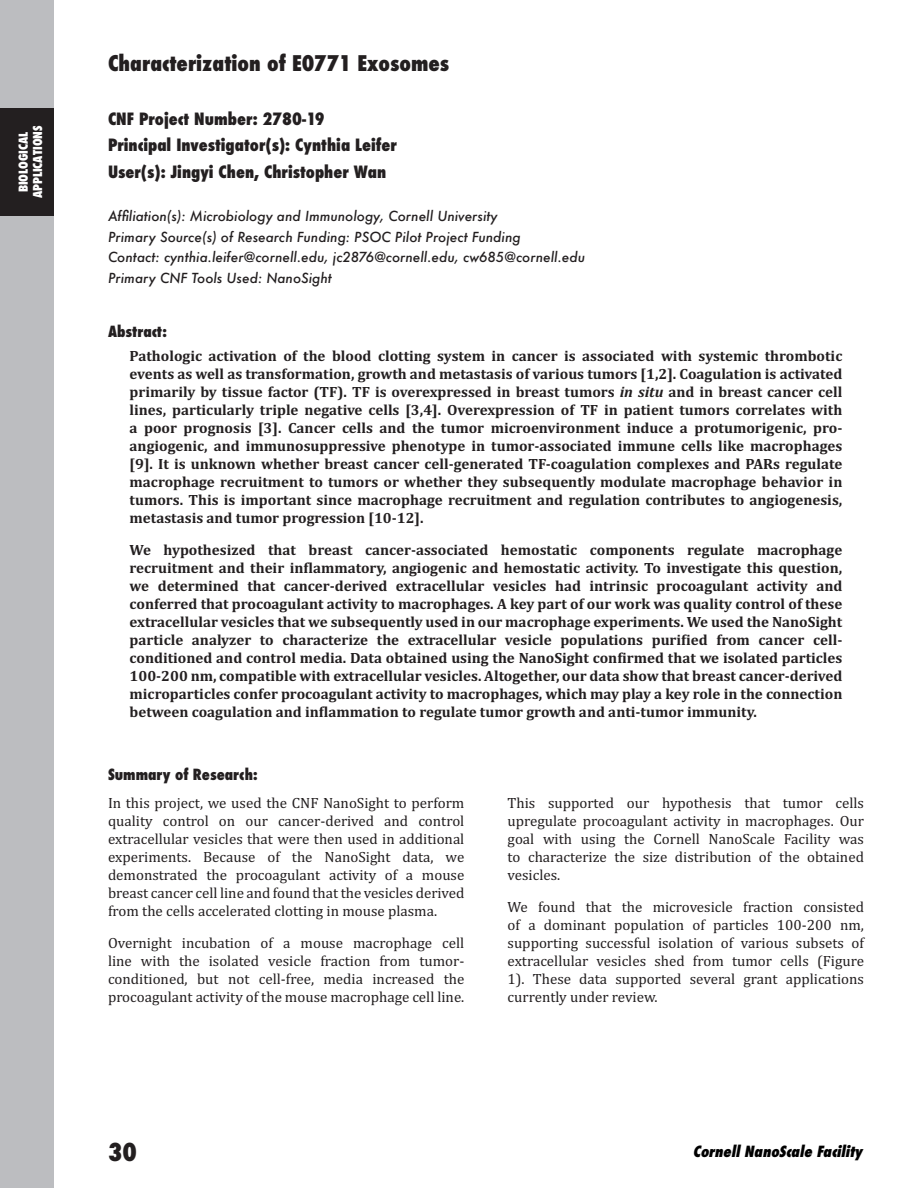
<style>
.page{position:relative;width:918px;height:1188px;background:#fff}
.page>*{position:absolute;margin:0;border:0;box-sizing:border-box;transform-origin:0 0}
.t1{font:800 condensed 24px "Futura";color:#231f20}
.Project_Title{font:800 condensed 21px "Futura";color:#231f20}
.Project___PI_Users{font:800 condensed 16.5px "Futura";color:#231f20}
.Abstract_Text{font:700 15px/18px "Cambria";color:#231f20;text-align:justify}
.t2{font:15px/18px "Cambria";color:#231f20;text-align:justify}
.Body_Header{font:800 condensed 15px "Futura";color:#231f20}
.t3{font:italic 800 condensed 15px "Futura";color:#000}
.Project_Info{font:italic 500 13.5px "Futura";color:#231f20}
.Affiliation{font:italic 500 13.5px "Futura";color:#231f20}
.t4{font:800 condensed 12px/14.4px "Futura";color:#fff;text-align:center}
.s1{font-style:italic}
</style>
<div class="page">
<div style="left:0;top:0;width:54px;height:1188px;background:#bcbdc0"></div>
<div style="left:0;top:108px;width:54px;height:108px;background:#231f20"></div>
<p class="t4" style="left:16px;top:198px;width:74px;rotate:-90deg">BIOLOGICAL<br>APPLICATIONS</p>
<p class="Project_Title" style="left:108px;top:49px;width:343px">Characterization of E0771 Exosomes</p>
<p class="Project___PI_Users" style="left:108px;top:108px;width:218px">CNF Project Number: 2780-19</p>
<p class="Project___PI_Users" style="left:108px;top:134px;width:290px">Principal Investigator(s): Cynthia Leifer</p>
<p class="Project___PI_Users" style="left:108px;top:161px;width:280px">User(s): Jingyi Chen, Christopher Wan</p>
<p class="Affiliation" style="left:108px;top:207px;width:391px">Affiliation(s): Microbiology and Immunology, Cornell University</p>
<p class="Project_Info" style="left:108px;top:227px;width:414px">Primary Source(s) of Research Funding: PSOC Pilot Project Funding</p>
<p class="Project_Info" style="left:108px;top:248px;width:479px">Contact: cynthia.leifer@cornell.edu, jc2876@cornell.edu, cw685@cornell.edu</p>
<p class="Project_Info" style="left:108px;top:268px;width:225px">Primary CNF Tools Used: NanoSight</p>
<p class="Body_Header" style="left:108px;top:321px;width:60px">Abstract:</p>
<p class="Abstract_Text" style="left:130px;top:347px;width:714px">Pathologic activation of the blood clotting system in cancer is associated with systemic thrombotic events as well as transformation, growth and metastasis of various tumors [1,2]. Coagulation is activated primarily by tissue factor (TF). TF is overexpressed in breast tumors <span class="s1">in situ</span> and in breast cancer cell lines, particularly triple negative cells [3,4]. Overexpression of TF in patient tumors correlates with a poor prognosis [3]. Cancer cells and the tumor microenvironment induce a protumorigenic, pro&shy;angiogenic, and immunosuppressive phenotype in tumor-associated immune cells like macrophages [9]. It is unknown whether breast cancer cell-generated TF-coagulation complexes and PARs regulate macrophage recruitment to tumors or whether they subsequently modulate macrophage behavior in tumors. This is important since macrophage recruitment and regulation contributes to angiogenesis, metastasis and tumor progression [10-12].</p>
<p class="Abstract_Text" style="left:130px;top:540px;width:714px">We hypothesized that breast cancer-associated hemostatic components regulate macrophage recruitment and their inflammatory, angiogenic and hemostatic activity. To investigate this question, we determined that cancer-derived extracellular vesicles had intrinsic procoagulant activity and conferred that procoagulant activity to macrophages. A key part of our work was quality control of these extracellular vesicles that we subsequently used in our macrophage experiments. We used the NanoSight particle analyzer to characterize the extracellular vesicle populations purified from cancer cell&shy;conditioned and control media. Data obtained using the NanoSight confirmed that we isolated particles 100-200 nm, compatible with extracellular vesicles. Altogether, our data show that breast cancer-derived microparticles confer procoagulant activity to macrophages, which may play a key role in the connection between coagulation and inflammation to regulate tumor growth and anti-tumor immunity.</p>
<p class="Body_Header" style="left:108px;top:764px;width:151px">Summary of Research:</p>
<p class="t2" style="left:108px;top:794px;width:358px">In this project, we used the CNF NanoSight to perform quality control on our cancer-derived and control extracellular vesicles that were then used in additional experiments. Because of the NanoSight data, we demonstrated the procoagulant activity of a mouse breast cancer cell line and found that the vesicles derived from the cells accelerated clotting in mouse plasma.</p>
<p class="t2" style="left:108px;top:933px;width:358px">Overnight incubation of a mouse macrophage cell line with the isolated vesicle fraction from tumor&shy;conditioned, but not cell-free, media increased the procoagulant activity of the mouse macrophage cell line.</p>
<p class="t2" style="left:508px;top:794px;width:358px">This supported our hypothesis that tumor cells upregulate procoagulant activity in macrophages. Our goal with using the Cornell NanoScale Facility was to characterize the size distribution of the obtained vesicles.</p>
<p class="t2" style="left:508px;top:897px;width:358px">We found that the microvesicle fraction consisted of a dominant population of particles 100-200 nm, supporting successful isolation of various subsets of extracellular vesicles shed from tumor cells (Figure 1). These data supported several grant applications currently under review.</p>
<h1 class="t1" style="left:108px;top:1136px;width:30px">30</h1>
<p class="t3" style="left:693px;top:1141px;width:175px">CornellNanoScale Facility</p>
</div>
